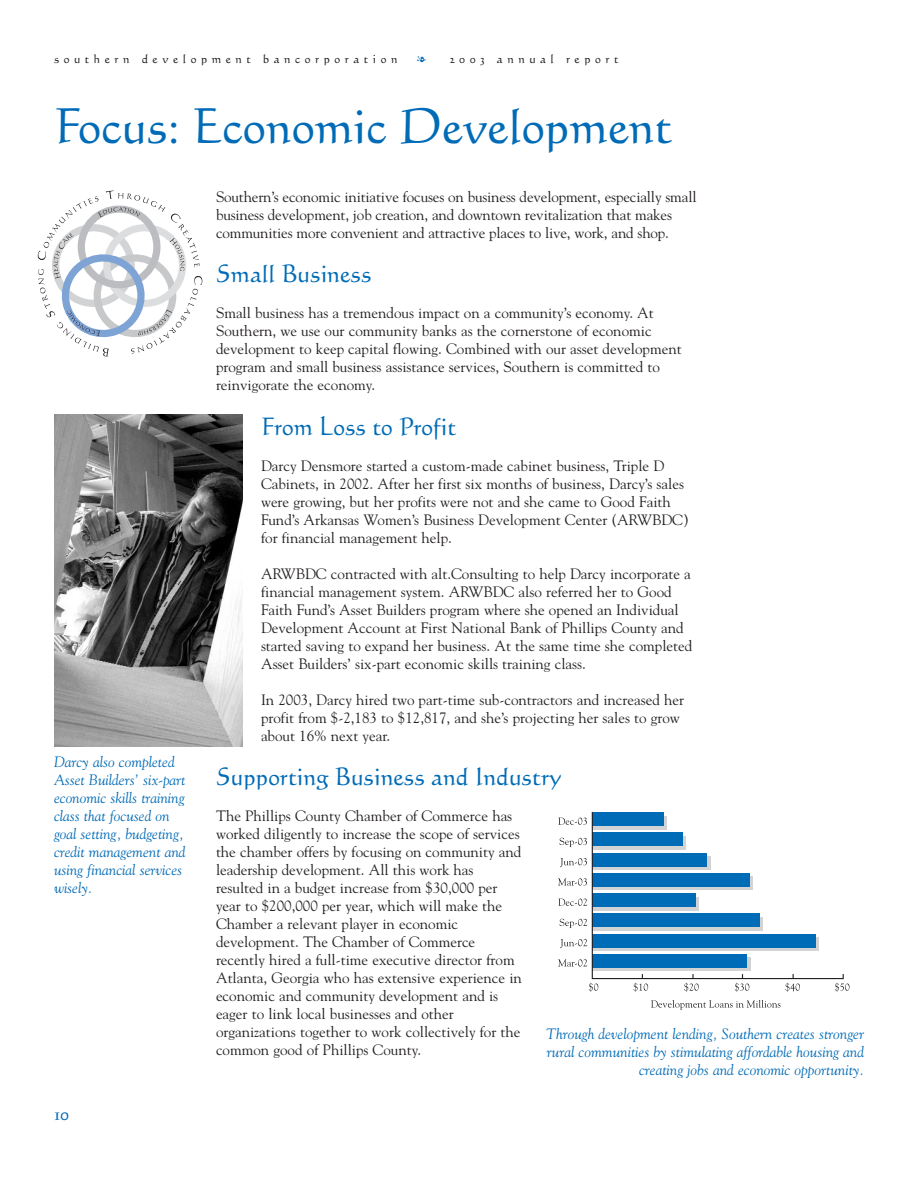
<style>
.page{position:relative;width:918px;height:1188px;background:#fff}
.page>*{position:absolute;margin:0;border:0;box-sizing:border-box;transform-origin:0 0}
.t1{font:48px "Calligraphic 421 BT Roman B";color:#006bb6}
.t2{font:24px "Calligraphic 421 BT Roman B";color:#006bb6}
.t3{font:18px "Calligraphic 421 BT Roman B";color:#006bb6}
.t4{font:15px/18px "Goudy";color:#231f20}
.t5{font:italic 15px/18px "Goudy";color:#006bb6}
.t6{font:12px "Calligraphic 421 BT Roman B";letter-spacing:.38em;color:#231f20}
</style>
<div class="page">
<svg style="left:37px;top:190px;width:166px;height:166px"></svg>
<img style="left:54px;top:414px;width:189px;height:333px">
<svg style="left:558px;top:812px;width:291px;height:180px"></svg>
<svg style="left:651px;top:1000px;width:129px;height:10px"></svg>
<p class="t6" style="left:54px;top:54px;width:345px">southern development bancorporation</p>
<p class="t6" style="left:450px;top:54px;width:170px">2003 annual report</p>
<h1 class="t1" style="left:54px;top:109px;width:620px">Focus: Economic Development</h1>
<p class="t5" style="left:54px;top:754px;width:133px">Darcy also completed<br>Asset Builders’ six-part economic skills training class that focused on goal setting, budgeting, credit management and using financial services wisely.</p>
<p class="t3" style="left:54px;top:1107px;width:17px">10</p>
<p class="t4" style="left:216px;top:189px;width:482px">Southern’s economic initiative focuses on business development, especially small business development, job creation, and downtown revitalization that makes communities more convenient and attractive places to live, work, and shop.</p>
<h2 class="t2" style="left:216px;top:265px;width:157px">Small Business</h2>
<p class="t4" style="left:216px;top:305px;width:467px">Small business has a tremendous impact on a community’s economy. At Southern, we use our community banks as the cornerstone of economic development to keep capital flowing. Combined with our asset development program and small business assistance services, Southern is committed to reinvigorate the economy.</p>
<h2 class="t2" style="left:261px;top:418px;width:197px">From Loss to Profit</h2>
<p class="t4" style="left:261px;top:458px;width:429px">Darcy Densmore started a custom-made cabinet business, Triple D Cabinets, in 2002. After her first six months of business, Darcy’s sales were growing, but her profits were not and she came to Good Faith Fund’s Arkansas Women’s Business Development Center (ARWBDC) for financial management help.</p>
<p class="t4" style="left:261px;top:566px;width:433px">ARWBDC contracted with alt.Consulting to help Darcy incorporate a financial management system. ARWBDC also referred her to Good Faith Fund’s Asset Builders program where she opened an Individual Development Account at First National Bank of Phillips County and started saving to expand her business. At the same time she completed Asset Builders’ six-part economic skills training class.</p>
<p class="t4" style="left:261px;top:692px;width:425px">In 2003, Darcy hired two part-time sub-contractors and increased her profit from $-2,183 to $12,817, and she’s projecting her sales to grow about 16% next year.</p>
<h2 class="t2" style="left:216px;top:768px;width:347px">Supporting Business and Industry</h2>
<p class="t4" style="left:216px;top:808px;width:307px">The Phillips County Chamber of Commerce has worked diligently to increase the scope of services the chamber offers by focusing on community and leadership development. All this work has resulted in a budget increase from $30,000 per year to $200,000 per year, which will make the Chamber a relevant player in economic development. The Chamber of Commerce recently hired a full-time executive director from Atlanta, Georgia who has extensive experience in economic and community development and is eager to link local businesses and other organizations together to work collectively for the common good of Phillips County.</p>
<p class="t5" style="left:546px;top:1026px;width:319px;text-align:right">Through development lending, Southern creates stronger rural communities by stimulating affordable housing and creating jobs and economic opportunity.</p>
</div>
